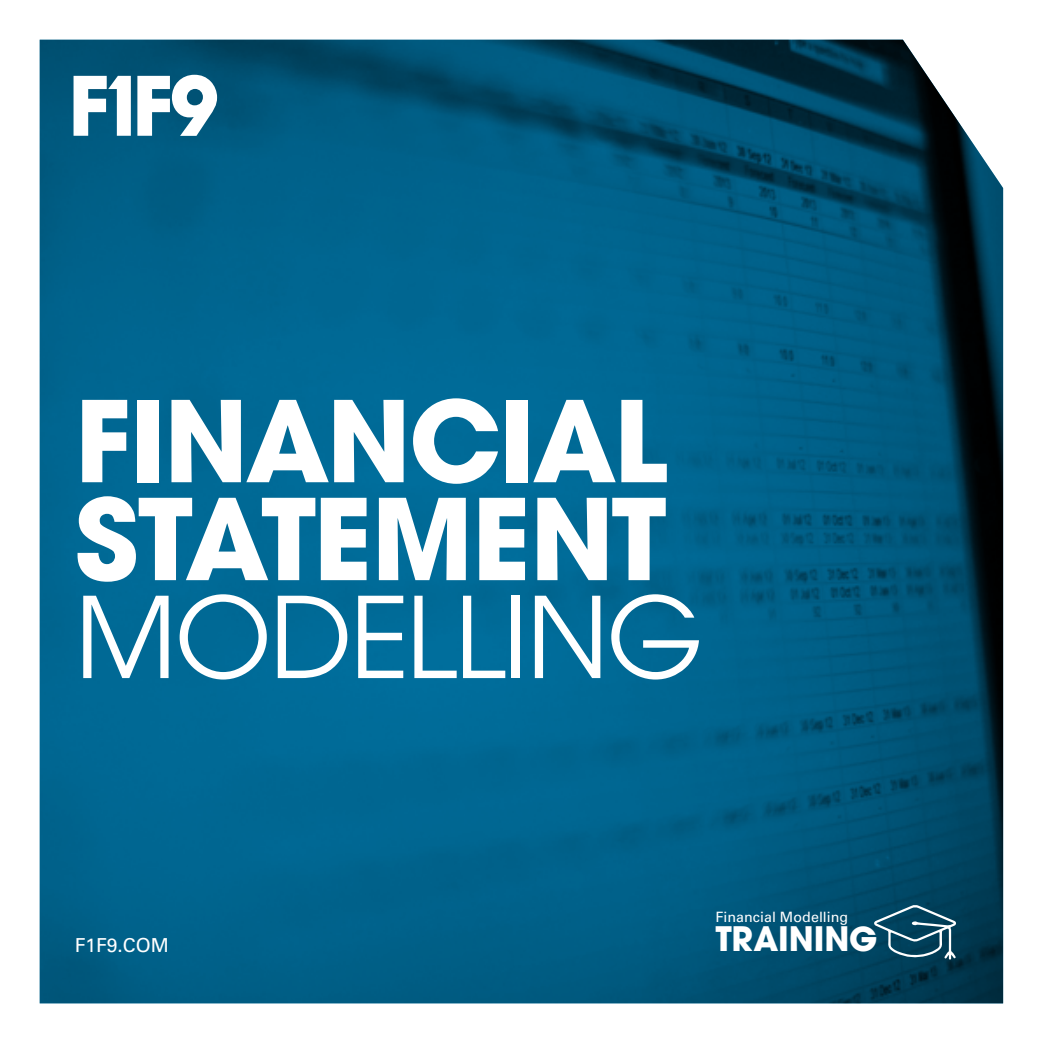
<style>
.page{position:relative;width:1042px;height:1042px;background:#fff}
.page>*{position:absolute;margin:0;border:0;box-sizing:border-box;transform-origin:0 0}
.t1{font:700 111.3px/97.8px "Avant Garde";letter-spacing:-.025em;color:#fff}
.t2{font:111.3px "Avant Garde";letter-spacing:-.02em;color:#fff}
.t3{font:700 33.07px "Avant Garde";color:#fff}
.t4{font:19.25px "Univers LT Std";color:#fff}
.t5{font:14.17px "Univers LT Std";letter-spacing:.005em;color:#fff}
</style>
<div class="page">
<img style="left:40px;top:40px;width:963px;height:963px">
<svg style="left:74px;top:76px;width:57px;height:60px"></svg>
<svg style="left:137px;top:75px;width:80px;height:61px"></svg>
<svg style="left:874px;top:905px;width:82px;height:54px;background:#2c6177"></svg>
<p class="t1" style="left:75px;top:392px;width:594px">FINANCIAL<br>STATEMENT</p>
<p class="t2" style="left:75px;top:572px;width:630px">MODELLING</p>
<p class="t5" style="left:715px;top:908px;width:134px">Financial Modelling</p>
<p class="t4" style="left:75px;top:933px;width:96px">F1F9.COM</p>
<p class="t3" style="left:715px;top:917px;width:58px">TRAININ</p>
<p class="t3" style="left:849px;top:917px;width:30px">G</p>
</div>
